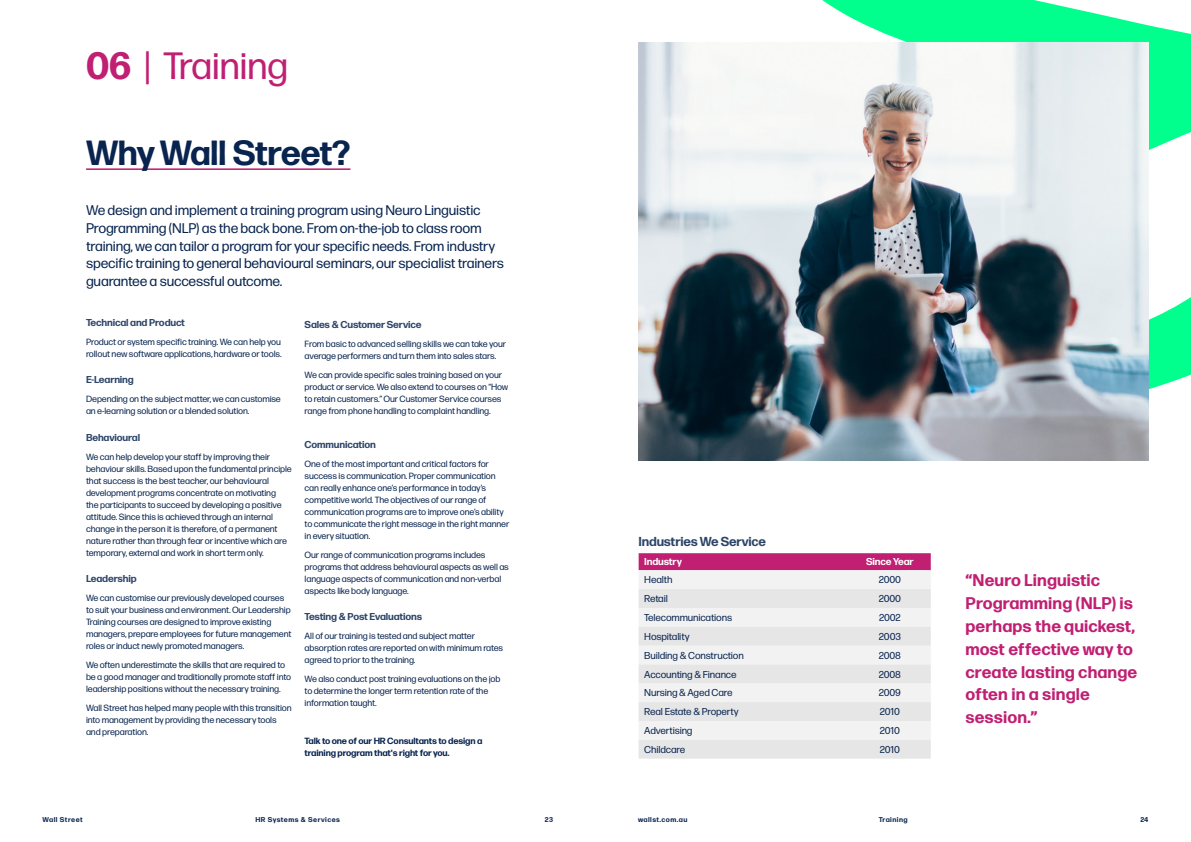
<style>
.page{position:relative;width:1191px;height:842px;background:#fff}
.page>*{position:absolute;margin:0;border:0;box-sizing:border-box;transform-origin:0 0}
._01_SmallHeadline{font:38px "Forma DJR Micro";letter-spacing:-.015em;color:#c01f72}
._01_SmallHeadline-2{font:700 34.9px "Forma DJR Micro";letter-spacing:-.015em;color:#08244f}
._05_Quote{font:700 16.9px/22.8px "Forma DJR Micro";letter-spacing:.005em;color:#c01f72}
._02_IntroPara{font:14px/17.8px "Forma DJR Micro";letter-spacing:-.015em;color:#08244f}
._03_SubHead{font:700 13px "Forma DJR Micro";letter-spacing:-.015em;color:#2d4569}
._04_BodyCopy{font:10px "Forma DJR Micro";letter-spacing:-.015em;color:#08244f}
._03_SubHead-2{font:700 10px "Forma DJR Micro";letter-spacing:-.015em;color:#2d4569}
._04_BodyCopy-2{font:700 10px "Forma DJR Micro";letter-spacing:-.015em;color:#fff}
._04_BodyCopy-3{font:9px/12px "Forma DJR Micro";letter-spacing:-.015em;color:#08244f}
._04_BodyCopy-4{font:700 9px/12px "Forma DJR Micro";letter-spacing:-.015em;color:#08244f}
._01_SmallHeadline-3{font:700 7px "Forma DJR Micro";letter-spacing:.065em;color:#08244f}
.s1{font-weight:700}
</style>
<div class="page">
<svg style="left:822px;top:0;width:369px;height:421px;fill:#00ff8c"></svg>
<hr style="left:86px;top:168px;width:264px;height:2px;background:#c01f72">
<div style="left:638px;top:553px;width:292px;height:17px;background:#c01f72"></div>
<div style="left:638px;top:570px;width:292px;height:19px;background:#f2f2f2"></div>
<svg style="left:639px;top:589px;width:291px;height:170px;fill:#e6e6e6"></svg>
<img style="left:638px;top:43px;width:510px;height:418px">
<p class="_01_SmallHeadline" style="left:86px;top:42px;width:204px"><span class="s1">06</span> | Training</p>
<p class="_01_SmallHeadline-2" style="left:86px;top:130px;width:266px">Why Wall Street?</p>
<p class="_02_IntroPara" style="left:86px;top:201px;width:419px">We design and implement a training program using Neuro Linguistic Programming (NLP) as the back bone. From on-the-job to class room training, we can tailor a program for your specific needs. From industry specific training to general behavioural seminars, our specialist trainers guarantee a successful outcome.</p>
<p class="_03_SubHead-2" style="left:86px;top:316px;width:100px">Technical and Product</p>
<p class="_04_BodyCopy-3" style="left:86px;top:336px;width:197px">Product or system specific training. We can help you rollout new software applications, hardware or tools.</p>
<p class="_03_SubHead-2" style="left:86px;top:373px;width:49px">E-Learning</p>
<p class="_04_BodyCopy-3" style="left:86px;top:393px;width:196px">Depending on the subject matter, we can customise an e-learning solution or a blended solution.</p>
<p class="_03_SubHead-2" style="left:86px;top:431px;width:56px">Behavioural</p>
<p class="_04_BodyCopy-3" style="left:86px;top:450px;width:207px">We can help develop your staff by improving their behaviour skills. Based upon the fundamental principle that success is the best teacher, our behavioural development programs concentrate on motivating<br>the participants to succeed by developing a positive attitude. Since this is achieved through an internal change in the person it is therefore, of a permanent nature rather than through fear or incentive which are temporary, external and work in short term only.</p>
<p class="_03_SubHead-2" style="left:86px;top:572px;width:52px">Leadership</p>
<p class="_04_BodyCopy-3" style="left:86px;top:591px;width:207px">We can customise our previously developed courses to suit your business and environment. Our Leadership Training courses are designed to improve existing managers, prepare employees for future management roles or induct newly promoted managers.</p>
<p class="_04_BodyCopy-3" style="left:86px;top:658px;width:206px">We often underestimate the skills that are required to be a good manager and traditionally promote staff into leadership positions without the necessary training.</p>
<p class="_04_BodyCopy-3" style="left:86px;top:701px;width:207px">Wall Street has helped many people with this transition into management by providing the necessary tools and preparation.</p>
<p class="_03_SubHead-2" style="left:305px;top:318px;width:119px">Sales &amp; Customer Service</p>
<p class="_04_BodyCopy-3" style="left:305px;top:338px;width:203px">From basic to advanced selling skills we can take your average performers and turn them into sales stars.</p>
<p class="_04_BodyCopy-3" style="left:305px;top:369px;width:205px">We can provide specific sales training based on your product or service. We also extend to courses on “How to retain customers.” Our Customer Service courses range from phone handling to complaint handling.</p>
<p class="_03_SubHead-2" style="left:305px;top:438px;width:73px">Communication</p>
<p class="_04_BodyCopy-3" style="left:305px;top:457px;width:206px">One of the most important and critical factors for success is communication. Proper communication can really enhance one’s performance in today’s competitive world. The objectives of our range of communication programs are to improve one’s ability to communicate the right message in the right manner in every situation.</p>
<p class="_04_BodyCopy-3" style="left:305px;top:548px;width:206px">Our range of communication programs includes programs that address behavioural aspects as well as language aspects of communication and non-verbal aspects like body language.</p>
<p class="_03_SubHead-2" style="left:305px;top:610px;width:119px">Testing &amp; Post Evaluations</p>
<p class="_04_BodyCopy-3" style="left:305px;top:629px;width:200px">All of our training is tested and subject matter absorption rates are reported on with minimum rates agreed to prior to the training.</p>
<p class="_04_BodyCopy-3" style="left:305px;top:672px;width:197px">We also conduct post training evaluations on the job to determine the longer term retention rate of the information taught.</p>
<p class="_04_BodyCopy-4" style="left:305px;top:734px;width:179px">Talk to one of our HR Consultants to design a training program that's right for you.</p>
<p class="_03_SubHead" style="left:638px;top:533px;width:129px">Industries We Service</p>
<p class="_04_BodyCopy-2" style="left:644px;top:555px;width:39px">Industry</p>
<p class="_04_BodyCopy-2" style="left:866px;top:555px;width:49px">Since Year</p>
<p class="_04_BodyCopy" style="left:644px;top:574px;width:30px">Health</p>
<p class="_04_BodyCopy" style="left:878px;top:574px;width:24px">2000</p>
<p class="_04_BodyCopy" style="left:644px;top:592px;width:25px">Retail</p>
<p class="_04_BodyCopy" style="left:878px;top:592px;width:24px">2000</p>
<p class="_04_BodyCopy" style="left:644px;top:611px;width:89px">Telecommunications</p>
<p class="_04_BodyCopy" style="left:879px;top:611px;width:23px">2002</p>
<p class="_04_BodyCopy" style="left:644px;top:630px;width:47px">Hospitality</p>
<p class="_04_BodyCopy" style="left:879px;top:630px;width:24px">2003</p>
<p class="_04_BodyCopy" style="left:644px;top:649px;width:101px">Building &amp; Construction</p>
<p class="_04_BodyCopy" style="left:878px;top:649px;width:24px">2008</p>
<p class="_04_BodyCopy" style="left:644px;top:668px;width:94px">Accounting &amp; Finance</p>
<p class="_04_BodyCopy" style="left:878px;top:668px;width:24px">2008</p>
<p class="_04_BodyCopy" style="left:644px;top:687px;width:90px">Nursing &amp; Aged Care</p>
<p class="_04_BodyCopy" style="left:878px;top:687px;width:24px">2009</p>
<p class="_04_BodyCopy" style="left:644px;top:705px;width:96px">Real Estate &amp; Property</p>
<p class="_04_BodyCopy" style="left:880px;top:705px;width:22px">2010</p>
<p class="_04_BodyCopy" style="left:644px;top:724px;width:50px">Advertising</p>
<p class="_04_BodyCopy" style="left:880px;top:724px;width:22px">2010</p>
<p class="_04_BodyCopy" style="left:644px;top:743px;width:42px">Childcare</p>
<p class="_04_BodyCopy" style="left:880px;top:743px;width:22px">2010</p>
<p class="_05_Quote" style="left:965px;top:568px;width:173px">“Neuro Linguistic<br>Programming (NLP) is perhaps the quickest, most effective way to create lasting change often in a single session.”</p>
<p class="_01_SmallHeadline-3" style="left:43px;top:814px;width:42px">Wall Street</p>
<p class="_01_SmallHeadline-3" style="left:255px;top:814px;width:86px">HR Systems &amp; Services</p>
<p class="_01_SmallHeadline-3" style="left:545px;top:814px;width:10px">23</p>
<p class="_01_SmallHeadline-3" style="left:638px;top:814px;width:51px">wallst.com.au</p>
<p class="_01_SmallHeadline-3" style="left:878px;top:814px;width:31px">Training</p>
<p class="_01_SmallHeadline-3" style="left:1140px;top:814px;width:10px">24</p>
</div>
